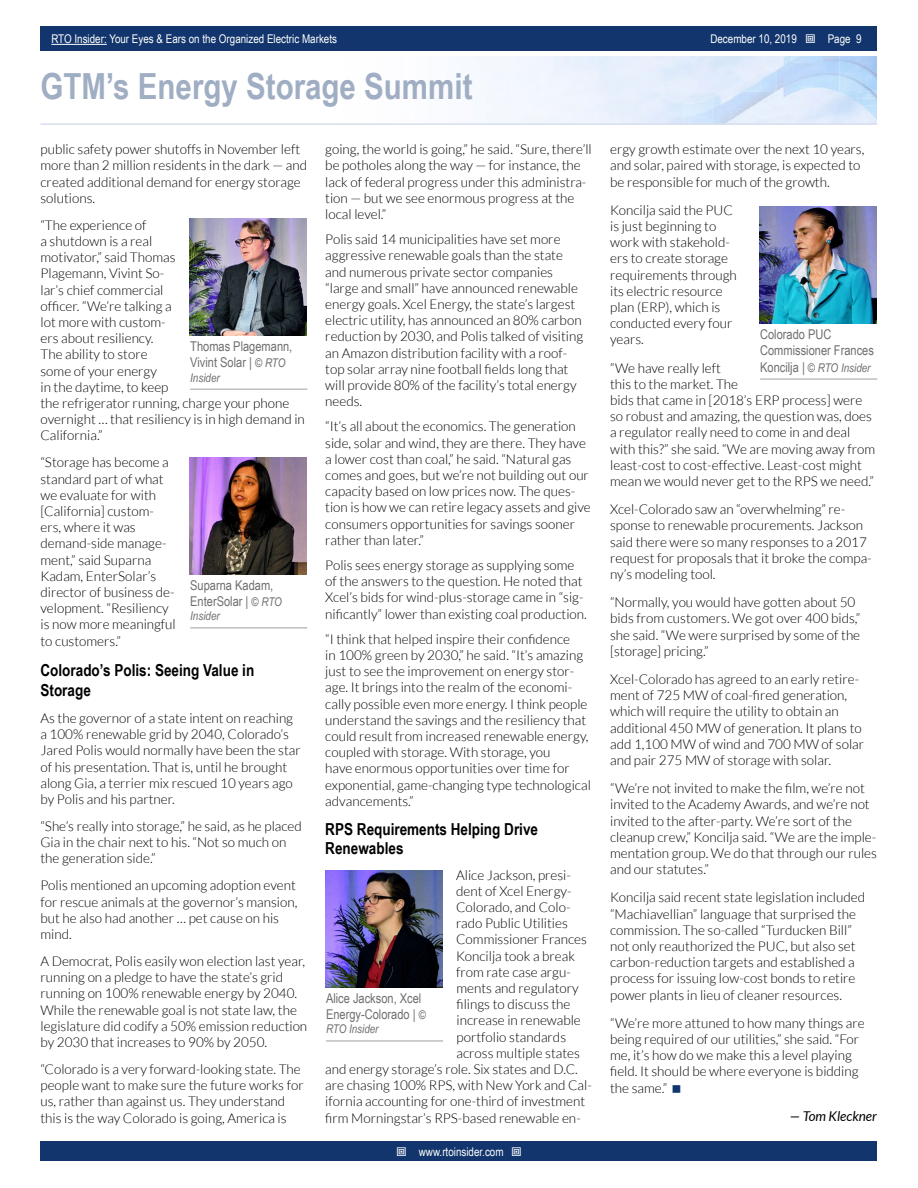
<style>
.page{position:relative;width:918px;height:1188px;background:#fff}
.page>*{position:absolute;margin:0;border:0;box-sizing:border-box;transform-origin:0 0}
.t1{font:700 36px "Arial Narrow";color:#a0aec4}
.t2{font:700 16.5px/19.8px "Arial Narrow";color:#000}
.t3{font:300 13.5px/16.2px "Lato";color:#000}
.t4{font:13.5px/16.2px "Arial Narrow";color:#6d6e71}
.t5{font:italic 13.5px "Lato";color:#000}
.t6{font:12px "Arial Narrow";color:#fff}
.t7{font:italic 12px "Arial Narrow";color:#6d6e71}
.s1{font-style:inherit}
.s2{font-style:normal;font-size:13.5px}
.s3{font-style:italic;font-size:12px}
</style>
<div class="page">
<div style="left:41px;top:1142px;width:836px;height:19px;background:#11356c"></div>
<div style="left:41px;top:27px;width:836px;height:24px;background:#11356c"></div>
<hr style="left:51px;top:44px;width:56px;height:1px;background:#fff">
<img style="left:474px;top:56px;width:403px;height:67px">
<hr style="left:40px;top:123px;width:837px;height:2px;background:#d6deec">
<img style="left:326px;top:870px;width:117px;height:117px">
<hr style="left:326px;top:1040px;width:117px;height:2px;background:#bfbfbf">
<img style="left:760px;top:207px;width:117px;height:117px">
<hr style="left:760px;top:378px;width:117px;height:2px;background:#bfbfbf">
<img style="left:190px;top:219px;width:117px;height:117px">
<hr style="left:190px;top:388px;width:117px;height:2px;background:#bfbfbf">
<img style="left:190px;top:457px;width:117px;height:117px">
<hr style="left:190px;top:627px;width:117px;height:2px;background:#bfbfbf">
<p class="t6" style="left:51px;top:30px;width:287px">RTO Insider: Your Eyes &amp; Ears on the Organized Electric Markets</p>
<p class="t6" style="left:710px;top:30px;width:88px">December 10, <span class="s1">2019</span></p>
<p class="t6" style="left:828px;top:30px;width:35px">Page 9</p>
<h1 class="t1" style="left:40px;top:59px;width:434px">GTM’s Energy Storage Summit</h1>
<p class="t3" style="left:40px;top:141px;width:268px">public safety power shutoffs in November left more than 2 million residents in the dark — and created additional demand for energy storage solutions.</p>
<p class="t3" style="left:40px;top:217px;width:266px">“The experience of<br>a shutdown is a real<br>motivator,” said Thomas<br>Plagemann, Vivint So-<br>lar’s chief commercial<br>officer. “We’re talking a<br>lot more with custom-<br>ers about resiliency.<br>The ability to store<br>some of your energy<br>in the daytime, to keep<br>the refrigerator running, charge your phone overnight … that resiliency is in high demand in<br>California.”</p>
<p class="t3" style="left:40px;top:455px;width:137px">“Storage has become a standard part of what we evaluate for with [California] custom&shy;ers, where it was demand-side manage&shy;ment,” said Suparna<br>Kadam, EnterSolar’s director of business de&shy;velopment. “Resiliency is now more meaningful to customers.”</p>
<p class="t2" style="left:40px;top:660px;width:215px">Colorado’s Polis: Seeing Value in<br>Storage</p>
<p class="t3" style="left:40px;top:710px;width:262px">As the governor of a state intent on reaching a 100% renewable grid by 2040, Colorado’s Jared Polis would normally have been the star of his presentation. That is, until he brought along Gia, a terrier mix rescued 10 years ago by Polis and his partner.</p>
<p class="t3" style="left:40px;top:818px;width:263px">“She’s really into storage,” he said, as he placed<br>Gia in the chair next to his. “Not so much on the generation side.”</p>
<p class="t3" style="left:40px;top:878px;width:258px">Polis mentioned an upcoming adoption event for rescue animals at the governor’s mansion, but he also had another … pet cause on his mind.</p>
<p class="t3" style="left:40px;top:953px;width:268px">A Democrat, Polis easily won election last year, running on a pledge to have the state’s grid running on 100% renewable energy by 2040.<br>While the renewable goal is not state law, the legislature did codify a 50% emission reduction by 2030 that increases to 90% by 2050.</p>
<p class="t3" style="left:40px;top:1061px;width:265px">“Colorado is a very forward-looking state. The people want to make sure the future works for us, rather than against us. They understand this is the way Colorado is going, America is</p>
<p class="t3" style="left:325px;top:141px;width:268px">going, the world is going,” he said. “Sure, there’ll be potholes along the way — for instance, the lack of federal progress under this administra&shy;tion — but we see enormous progress at the local level.”</p>
<p class="t3" style="left:325px;top:231px;width:259px">Polis said 14 municipalities have set more aggressive renewable goals than the state and numerous private sector companies “large and small” have announced renewable energy goals. Xcel Energy, the state’s largest electric utility, has announced an 80% carbon reduction by 2030, and Polis talked of visiting an Amazon distribution facility with a roof&shy;top solar array nine football fields long that will provide 80% of the facility’s total energy needs.</p>
<p class="t3" style="left:325px;top:419px;width:267px">“It’s all about the economics. The generation side, solar and wind, they are there. They have a lower cost than coal,” he said. “Natural gas comes and goes, but we’re not building out our capacity based on low prices now. The ques&shy;tion is how we can retire legacy assets and give consumers opportunities for savings sooner rather than later.”</p>
<p class="t3" style="left:325px;top:557px;width:263px">Polis sees energy storage as supplying some of the answers to the question. He noted that Xcel’s bids for wind-plus-storage came in “sig&shy;nificantly” lower than existing coal production.</p>
<p class="t3" style="left:325px;top:631px;width:267px">“I think that helped inspire their confidence<br>in 100% green by 2030,” he said. “It’s amazing just to see the improvement on energy stor&shy;age. It brings into the realm of the economi&shy;cally possible even more energy. I think people understand the savings and the resiliency that could result from increased renewable energy, coupled with storage. With storage, you<br>have enormous opportunities over time for exponential, game-changing type technological advancements.”</p>
<p class="t2" style="left:325px;top:818px;width:214px">RPS Requirements Helping Drive<br>Renewables</p>
<p class="t3" style="left:456px;top:867px;width:116px">Alice Jackson, presi-</p>
<p class="t3" style="left:456px;top:883px;width:117px">dent of Xcel Energy-</p>
<p class="t3" style="left:456px;top:899px;width:116px">Colorado, and Colo-</p>
<p class="t3" style="left:456px;top:915px;width:113px">rado Public Utilities</p>
<p class="t3" style="left:456px;top:932px;width:132px">Commissioner Frances</p>
<p class="t3" style="left:456px;top:948px;width:120px">Koncilja took a break</p>
<p class="t3" style="left:456px;top:964px;width:116px">from rate case argu-</p>
<p class="t3" style="left:457px;top:980px;width:124px">ments and regulatory</p>
<p class="t3" style="left:457px;top:996px;width:115px">filings to discuss the</p>
<p class="t3" style="left:457px;top:1013px;width:126px">increase in renewable</p>
<p class="t3" style="left:457px;top:1029px;width:111px">portfolio standards</p>
<p class="t3" style="left:457px;top:1045px;width:125px">across multiple states</p>
<p class="t3" style="left:325px;top:1061px;width:254px">and energy storage’s role. Six states and D.C.</p>
<p class="t3" style="left:325px;top:1077px;width:268px">are chasing 100% RPS, with New York and Cal-</p>
<p class="t3" style="left:325px;top:1094px;width:261px">ifornia accounting for one-third of investment</p>
<p class="t3" style="left:325px;top:1110px;width:257px">firm Morningstar’s RPS-based renewable en-</p>
<p class="t3" style="left:610px;top:141px;width:256px">ergy growth estimate over the next 10 years, and solar, paired with storage, is expected to be responsible for much of the growth.</p>
<p class="t3" style="left:610px;top:202px;width:128px">Koncilja said the PUC is just beginning to work with stakehold&shy;ers to create storage requirements through its electric resource plan (ERP), which is conducted every four years.</p>
<p class="t3" style="left:610px;top:360px;width:267px">“We have really left<br>this to the market. The<br>bids that came in [2018’s ERP process] were so robust and amazing, the question was, does a regulator really need to come in and deal with this?” she said. “We are moving away from least-cost to cost-effective. Least-cost might mean we would never get to the RPS we need.”</p>
<p class="t3" style="left:610px;top:501px;width:263px">Xcel-Colorado saw an “overwhelming” re&shy;sponse to renewable procurements. Jackson said there were so many responses to a 2017 request for proposals that it broke the compa&shy;ny’s modeling tool.</p>
<p class="t3" style="left:610px;top:594px;width:252px">“Normally, you would have gotten about 50 bids from customers. We got over 400 bids,” she said. “We were surprised by some of the [storage] pricing.”</p>
<p class="t3" style="left:610px;top:671px;width:256px">Xcel-Colorado has agreed to an early retire&shy;ment of 725 MW of coal-fired generation, which will require the utility to obtain an additional 450 MW of generation. It plans to add 1,100 MW of wind and 700 MW of solar and pair 275 MW of storage with solar.</p>
<p class="t3" style="left:610px;top:780px;width:268px">“We’re not invited to make the film, we’re not invited to the Academy Awards, and we’re not invited to the after-party. We’re sort of the cleanup crew,” Koncilja said. “We are the imple&shy;mentation group. We do that through our rules and our statutes.”</p>
<p class="t3" style="left:610px;top:890px;width:256px">Koncilja said recent state legislation included “Machiavellian” language that surprised the commission. The so-called “Turducken Bill” not only reauthorized the PUC, but also set carbon-reduction targets and established a process for issuing low-cost bonds to retire power plants in lieu of cleaner resources.</p>
<p class="t3" style="left:610px;top:1015px;width:256px">“We’re more attuned to how many things are being required of our utilities,” she said. “For me, it’s how do we make this a level playing field. It should be where everyone is bidding the same.”</p>
<p class="t5" style="left:790px;top:1108px;width:88px">— Tom Kleckner</p>
<p class="t4" style="left:760px;top:326px;width:115px">Colorado PUC<br>Commissioner Frances</p>
<p class="t7" style="left:760px;top:359px;width:112px"><span class="s2">Koncilja |</span> © RTO Insider</p>
<p class="t4" style="left:190px;top:338px;width:104px">Thomas Plagemann,<br>Vivint Solar | <span class="s3">© RTO</span></p>
<p class="t7" style="left:190px;top:369px;width:31px">Insider</p>
<p class="t4" style="left:190px;top:576px;width:93px">Suparna Kadam,<br>EnterSolar | <span class="s3">© RTO</span></p>
<p class="t7" style="left:190px;top:608px;width:31px">Insider</p>
<p class="t4" style="left:326px;top:989px;width:101px">Alice Jackson, Xcel<br>Energy-Colorado | <span class="s3">©</span></p>
<p class="t7" style="left:326px;top:1021px;width:54px">RTO Insider</p>
<p class="t6" style="left:419px;top:1143px;width:86px">www.rtoinsider.com</p>
</div>
